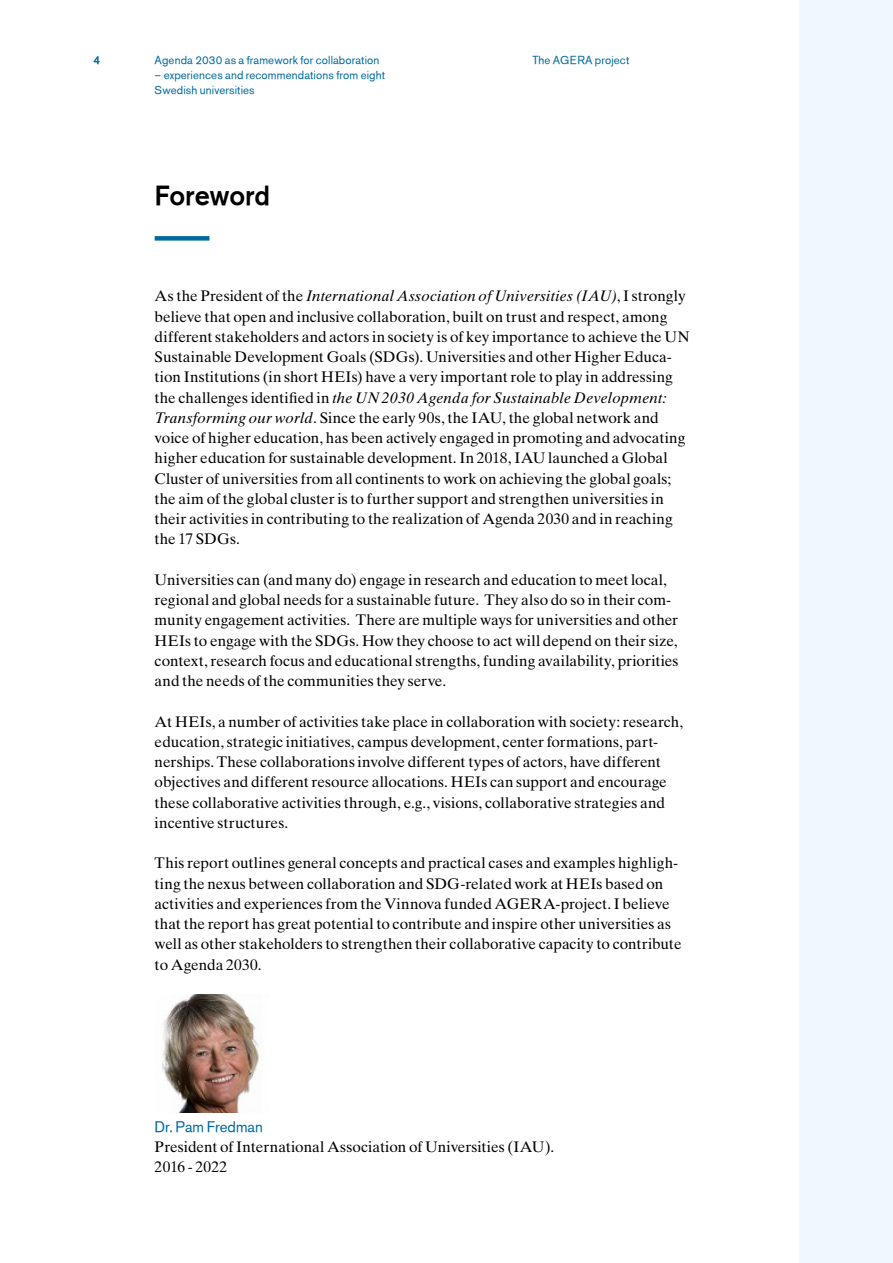
<style>
.page{position:relative;width:893px;height:1263px;background:#fff}
.page>*{position:absolute;margin:0;border:0;box-sizing:border-box;transform-origin:0 0}
.t1{font:27px "Akzidenz Grotesk BE Md";letter-spacing:-.005em;color:#000}
.t2{font:15.3px/20.2px "Times Ten LT Std";color:#000}
.t3{font:15px "Akzidenz Grotesk BE";color:#00699e}
.t4{font:11.4px/15px "Akzidenz Grotesk BE";letter-spacing:.01em;color:#006aa0}
.t5{font:11.4px "Akzidenz Grotesk BE";color:#00699e}
.s1{font-style:italic}
</style>
<div class="page">
<div style="left:155px;top:236px;width:54px;height:5px;background:#00699e"></div>
<img style="left:162px;top:995px;width:100px;height:117px">
<div style="left:799px;top:0;width:94px;height:1263px;background:#eef8fe"></div>
<p class="t5" style="left:94px;top:53px;width:8px">4</p>
<p class="t4" style="left:532px;top:52px;width:98px">The AGERA project</p>
<p class="t4" style="left:155px;top:52px;width:226px">Agenda 2030 as a framework for collaboration</p>
<p class="t4" style="left:155px;top:67px;width:232px">– experiences and recommendations from eight<br>Swedish universities</p>
<h1 class="t1" style="left:155px;top:179px;width:117px">Foreword</h1>
<p class="t2" style="left:155px;top:286px;width:536px">As the President of the <span class="s1">International Association of Universities (IAU)</span>, I strongly believe that open and inclusive collaboration, built on trust and respect, among different stakeholders and actors in society is of key importance to achieve the UN Sustainable Development Goals (SDGs). Universities and other Higher Educa&shy;tion Institutions (in short HEIs) have a very important role to play in addressing the challenges identified in <span class="s1">the UN 2030 Agenda for Sustainable Development:<br>Transforming our world</span>. Since the early 90s, the IAU, the global network and voice of higher education, has been actively engaged in promoting and advocating higher education for sustainable development. In 2018, IAU launched a Global Cluster of universities from all continents to work on achieving the global goals; the aim of the global cluster is to further support and strengthen universities in their activities in contributing to the realization of Agenda 2030 and in reaching the 17 SDGs.</p>
<p class="t2" style="left:155px;top:570px;width:525px">Universities can (and many do) engage in research and education to meet local, regional and global needs for a sustainable future. They also do so in their com&shy;munity engagement activities. There are multiple ways for universities and other HEIs to engage with the SDGs. How they choose to act will depend on their size, context, research focus and educational strengths, funding availability, priorities and the needs of the communities they serve.</p>
<p class="t2" style="left:155px;top:711px;width:530px">At HEIs, a number of activities take place in collaboration with society: research, education, strategic initiatives, campus development, center formations, part&shy;nerships. These collaborations involve different types of actors, have different objectives and different resource allocations. HEIs can support and encourage these collaborative activities through, e.g., visions, collaborative strategies and incentive structures.</p>
<p class="t2" style="left:155px;top:853px;width:528px">This report outlines general concepts and practical cases and examples highligh&shy;ting the nexus between collaboration and SDG-related work at HEIs based on activities and experiences from the Vinnova funded AGERA-project. I believe that the report has great potential to contribute and inspire other universities as well as other stakeholders to strengthen their collaborative capacity to contribute to Agenda 2030.</p>
<p class="t3" style="left:155px;top:1117px;width:110px">Dr. Pam Fredman</p>
<p class="t2" style="left:155px;top:1136px;width:401px">President of International Association of Universities (IAU).<br>2016 - 2022</p>
</div>
